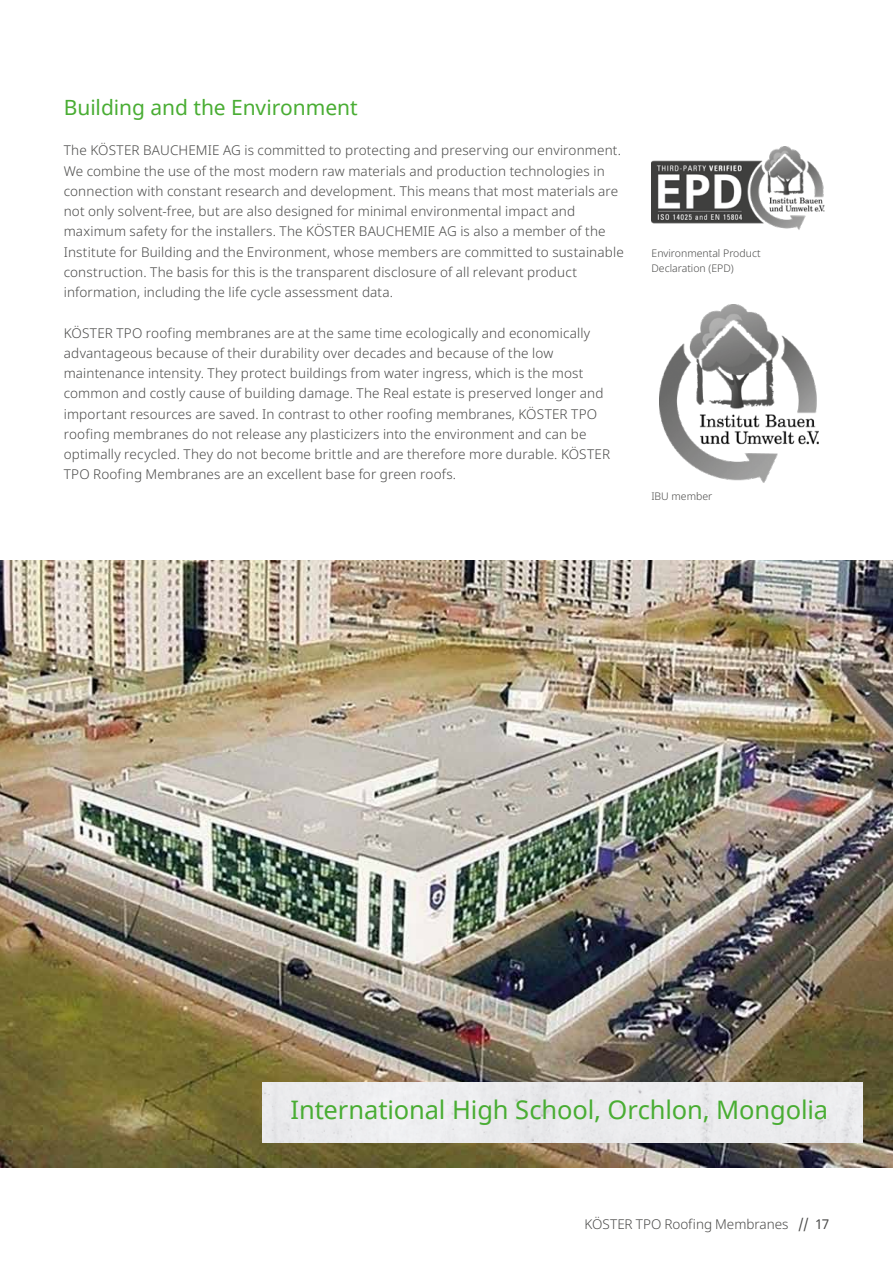
<style>
.page{position:relative;width:893px;height:1263px;background:#fff}
.page>*{position:absolute;margin:0;border:0;box-sizing:border-box;transform-origin:0 0}
.t1{font:25.5px "Noto Sans";letter-spacing:-.005em;color:#49ad33}
.t2{font:21px "Noto Sans";letter-spacing:-.005em;color:#49ad33}
.t3{font:300 13.5px/20.2px "Noto Sans";letter-spacing:.01em;color:#4a4a49}
.t4{font:300 10.5px/15.1px "Noto Sans";color:#4a4a49}
.s1{font-weight:400}
</style>
<div class="page">
<img style="left:659px;top:304px;width:160px;height:178px">
<img style="left:651px;top:146px;width:174px;height:84px">
<img style="left:0;top:560px;width:893px;height:608px">
<div style="left:262px;top:1082px;width:600px;height:61px;background:#ebebed"></div>
<h2 class="t2" style="left:64px;top:93px;width:295px">Building and the Environment</h2>
<p class="t3" style="left:64px;top:141px;width:561px">The KÖSTER BAUCHEMIE AG is committed to protecting and preserving our environment.<br>We combine the use of the most modern raw materials and production technologies in connection with constant research and development. This means that most materials are not only solvent-free, but are also designed for minimal environmental impact and maximum safety for the installers. The KÖSTER BAUCHEMIE AG is also a member of the Institute for Building and the Environment, whose members are committed to sustainable construction. The basis for this is the transparent disclosure of all relevant product information, including the life cycle assessment data.</p>
<p class="t3" style="left:64px;top:323px;width:548px">KÖSTER TPO roofing membranes are at the same time ecologically and economically advantageous because of their durability over decades and because of the low maintenance intensity. They protect buildings from water ingress, which is the most common and costly cause of building damage. The Real estate is preserved longer and important resources are saved. In contrast to other roofing membranes, KÖSTER TPO roofing membranes do not release any plasticizers into the environment and can be optimally recycled. They do not become brittle and are therefore more durable. KÖSTER TPO Roofing Membranes are an excellent base for green roofs.</p>
<p class="t4" style="left:651px;top:245px;width:111px">Environmental Product<br>Declaration (EPD)</p>
<p class="t4" style="left:651px;top:488px;width:63px">IBU member</p>
<h1 class="t1" style="left:291px;top:1092px;width:539px">International High School, Orchlon, Mongolia</h1>
<p class="t3" style="left:585px;top:1214px;width:246px">KÖSTER TPO Roofing Membranes <span class="s1">// 17</span></p>
</div>
